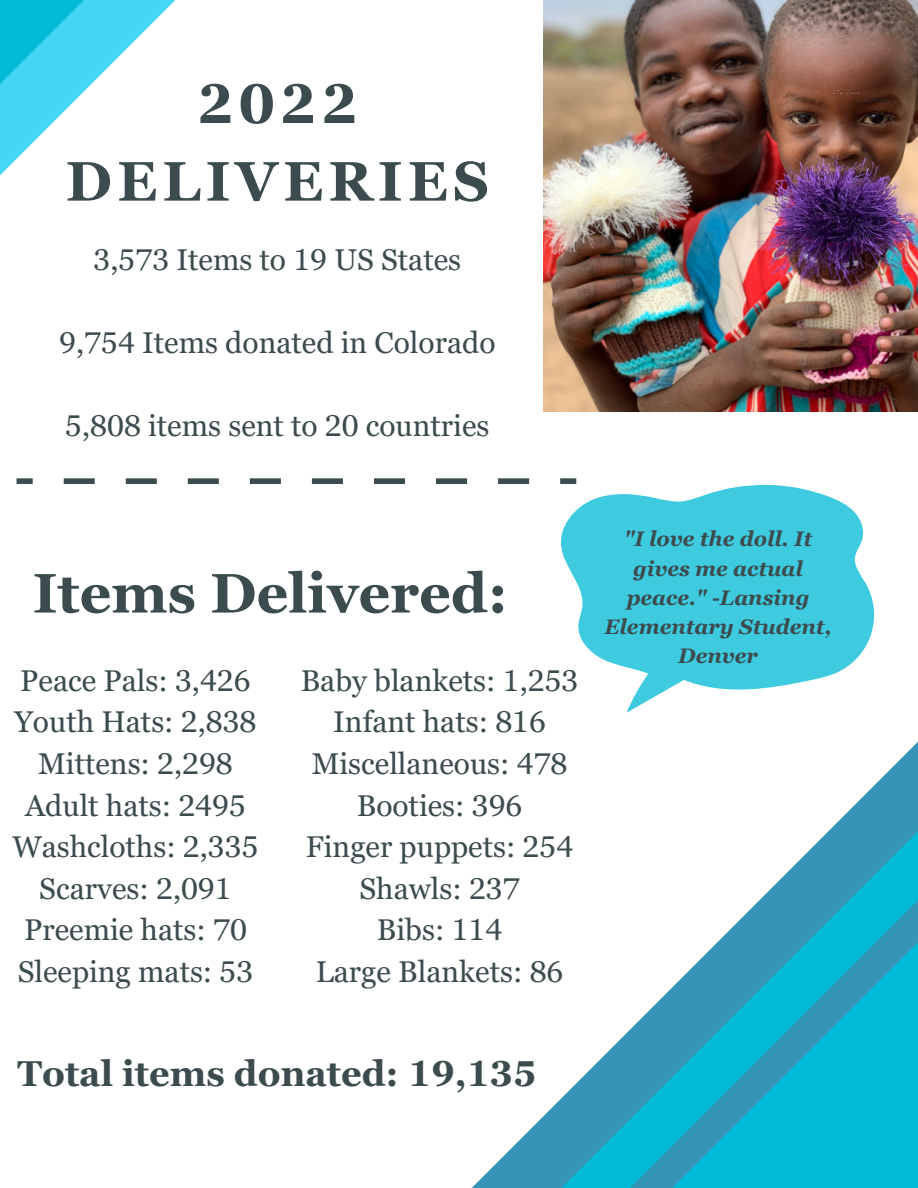
<style>
.page{position:relative;width:918px;height:1188px;background:#fff}
.page>*{position:absolute;margin:0;border:0;box-sizing:border-box;transform-origin:0 0}
.t1{font:700 55.5px "Georgia Pro";color:#3c4b4e}
.t2{font:700 55.5px "Georgia Pro";letter-spacing:.095em;color:#3c4b4e}
.t3{font:700 55.5px "Georgia Pro";letter-spacing:.045em;color:#3c4b4e}
.t4{font:700 36px "Georgia Pro";color:#3c4b4e}
.t5{font:30px "Georgia Pro";color:#3c4b4e}
.t6{font:italic 700 21px/29.2px "Georgia Pro";color:#3c4b4e;text-align:center}
</style>
<div class="page">
<svg style="left:0;top:0;width:136px;height:176px;fill:#43d7f3"></svg>
<svg style="left:471px;top:836px;width:447px;height:352px"></svg>
<img style="left:543px;top:0;width:375px;height:412px">
<svg style="left:17px;top:478px;width:559px;height:6px"></svg>
<svg style="left:561px;top:485px;width:313px;height:228px;fill:#3ecbe0"></svg>
<p class="t3" style="left:197px;top:72px;width:162px">2022</p>
<p class="t2" style="left:66px;top:150px;width:425px">DELIVERIES</p>
<p class="t5" style="left:94px;top:242px;width:369px">3,573 Items to 19 US States</p>
<p class="t5" style="left:59px;top:325px;width:438px">9,754 Items donated in Colorado</p>
<p class="t5" style="left:65px;top:409px;width:426px">5,808 items sent to 20 countries</p>
<p class="t1" style="left:33px;top:562px;width:477px">Items Delivered:</p>
<p class="t5" style="left:20px;top:663px;width:232px">Peace Pals: 3,426</p>
<p class="t5" style="left:15px;top:705px;width:243px">Youth Hats: 2,838</p>
<p class="t5" style="left:38px;top:746px;width:196px">Mittens: 2,298</p>
<p class="t5" style="left:25px;top:788px;width:222px">Adult hats: 2495</p>
<p class="t5" style="left:12px;top:830px;width:248px">Washcloths: 2,335</p>
<p class="t5" style="left:39px;top:871px;width:194px">Scarves: 2,091</p>
<p class="t5" style="left:24px;top:913px;width:224px">Preemie hats: 70</p>
<p class="t5" style="left:18px;top:955px;width:237px">Sleeping mats: 53</p>
<p class="t5" style="left:301px;top:663px;width:279px">Baby blankets: 1,253</p>
<p class="t5" style="left:333px;top:705px;width:214px">Infant hats: 816</p>
<p class="t5" style="left:312px;top:746px;width:257px">Miscellaneous: 478</p>
<p class="t5" style="left:357px;top:788px;width:167px">Booties: 396</p>
<p class="t5" style="left:306px;top:830px;width:269px">Finger puppets: 254</p>
<p class="t5" style="left:359px;top:871px;width:162px">Shawls: 237</p>
<p class="t5" style="left:377px;top:913px;width:127px">Bibs: 114</p>
<p class="t5" style="left:316px;top:955px;width:249px">Large Blankets: 86</p>
<p class="t6" style="left:604px;top:524px;width:229px">"I love the doll. It gives me actual peace." -Lansing<br>Elementary Student,<br>Denver</p>
<p class="t4" style="left:18px;top:1053px;width:521px">Total items donated: 19,135</p>
</div>
